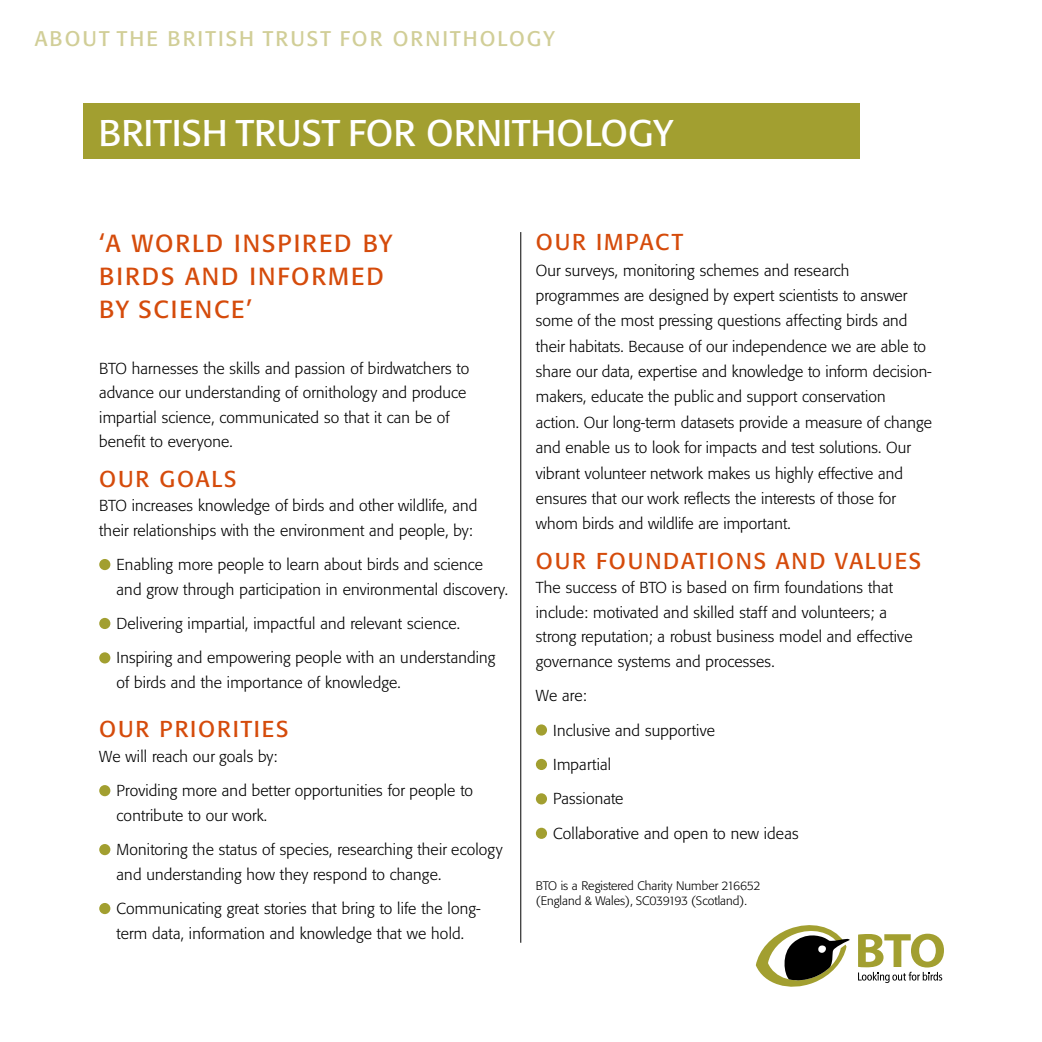
<style>
.page{position:relative;width:1042px;height:1042px;background:#fff}
.page>*{position:absolute;margin:0;border:0;box-sizing:border-box;transform-origin:0 0}
.t1{font:36.75px "Formata BQ";color:#fff}
.t2{font:24.5px/33.2px "Formata BQ";letter-spacing:.08em;color:#d54b0b}
.t3{font:22.75px "Formata BQ";letter-spacing:.08em;color:#d54b0b}
.t4{font:21px "Formata BQ";color:#d1ce97}
.t5{font:300 15.75px/25.4px "Formata BQ";letter-spacing:.01em;color:#000}
.t6{font:300 12.25px/14.7px "Formata BQ";color:#000}
</style>
<div class="page">
<div style="left:99px;top:559px;width:11px;height:11px;background:#a29f30;border-radius:50%"></div>
<div style="left:99px;top:618px;width:11px;height:11px;background:#a29f30;border-radius:50%"></div>
<div style="left:99px;top:652px;width:11px;height:11px;background:#a29f30;border-radius:50%"></div>
<div style="left:99px;top:785px;width:11px;height:11px;background:#a29f30;border-radius:50%"></div>
<div style="left:99px;top:844px;width:11px;height:11px;background:#a29f30;border-radius:50%"></div>
<div style="left:99px;top:903px;width:11px;height:11px;background:#a29f30;border-radius:50%"></div>
<div style="left:536px;top:724px;width:11px;height:11px;background:#a29f30;border-radius:50%"></div>
<div style="left:536px;top:759px;width:11px;height:11px;background:#a29f30;border-radius:50%"></div>
<div style="left:536px;top:793px;width:11px;height:11px;background:#a29f30;border-radius:50%"></div>
<div style="left:536px;top:828px;width:11px;height:11px;background:#a29f30;border-radius:50%"></div>
<svg style="left:756px;top:925px;width:94px;height:62px"></svg>
<svg style="left:858px;top:933px;width:86px;height:50px"></svg>
<hr style="left:520px;top:232px;width:1px;height:711px;background:#000">
<div style="left:84px;top:103px;width:776px;height:56px;background:#a29f30"></div>
<h3 class="t4" style="left:35px;top:26px;width:16px">ABOUT</h3>
<h3 class="t4" style="left:117px;top:26px;width:63px">THE BRITIS</h3>
<h3 class="t4" style="left:239px;top:26px;width:39px">H TRUST</h3>
<h3 class="t4" style="left:340px;top:26px;width:15px">FOR</h3>
<h3 class="t4" style="left:393px;top:26px;width:15px">ORNIT</h3>
<h3 class="t4" style="left:463px;top:26px;width:33px">HOLOGY</h3>
<h1 class="t1" style="left:98px;top:110px;width:18px">BRITIS</h1>
<h1 class="t1" style="left:202px;top:110px;width:56px">H TRUST</h1>
<h1 class="t1" style="left:348px;top:110px;width:23px">FOR</h1>
<h1 class="t1" style="left:426px;top:110px;width:22px">ORNIT</h1>
<h1 class="t1" style="left:530px;top:110px;width:51px">HOLOGY</h1>
<h2 class="t2" style="left:99px;top:226px;width:295px">‘A WORLD INSPIRED BY<br>BIRDS AND INFORMED<br>BY SCIENCE’</h2>
<p class="t5" style="left:99px;top:356px;width:371px;line-height:24.5px">BTO harnesses the skills and passion of birdwatchers to advance our understanding of ornithology and produce impartial science, communicated so that it can be of benefit to everyone.</p>
<h3 class="t3" style="left:99px;top:465px;width:139px">OUR GOALS</h3>
<p class="t5" style="left:99px;top:493px;width:380px;line-height:24.5px">BTO increases knowledge of birds and other wildlife, and their relationships with the environment and people, by:</p>
<p class="t5" style="left:117px;top:552px;width:393px;line-height:24.5px">Enabling more people to learn about birds and science and grow through participation in environmental discovery.</p>
<p class="t5" style="left:117px;top:606px;width:380px;line-height:34.5px">Delivering impartial, impactful and relevant science.<br>Inspiring and empowering people with an understanding</p>
<p class="t5" style="left:117px;top:670px;width:286px">of birds and the importance of knowledge.</p>
<h3 class="t3" style="left:99px;top:715px;width:191px">OUR PRIORITIES</h3>
<p class="t5" style="left:117px;top:739px;width:358px;line-height:34.5px;text-indent:-17px">We will reach our goals by:<br>Providing more and better opportunities for people to</p>
<p class="t5" style="left:117px;top:798px;width:387px;line-height:34.5px">contribute to our work.<br>Monitoring the status of species, researching their ecology</p>
<p class="t5" style="left:117px;top:857px;width:366px;line-height:34.5px">and understanding how they respond to change.<br>Communicating great stories that bring to life the long-</p>
<p class="t5" style="left:117px;top:920px;width:349px">term data, information and knowledge that we hold.</p>
<h3 class="t3" style="left:536px;top:228px;width:149px">OUR IMPACT</h3>
<p class="t5" style="left:536px;top:257px;width:397px">Our surveys, monitoring schemes and research programmes are designed by expert scientists to answer some of the most pressing questions affecting birds and their habitats. Because of our independence we are able to share our data, expertise and knowledge to inform decision&shy;makers, educate the public and support conservation action. Our long-term datasets provide a measure of change and enable us to look for impacts and test solutions. Our vibrant volunteer network makes us highly effective and ensures that our work reflects the interests of those for whom birds and wildlife are important.</p>
<h3 class="t3" style="left:536px;top:547px;width:387px">OUR FOUNDATIONS AND VALUES</h3>
<p class="t5" style="left:536px;top:575px;width:378px;line-height:24.5px">The success of BTO is based on firm foundations that include: motivated and skilled staff and volunteers; a strong reputation; a robust business model and effective governance systems and processes.</p>
<p class="t5" style="left:553px;top:678px;width:247px;line-height:34.5px;text-indent:-17px">We are:<br>Inclusive and supportive<br>Impartial<br>Passionate<br>Collaborative and open to new ideas</p>
<p class="t6" style="left:536px;top:878px;width:226px">BTO is a Registered Charity Number 216652 (England &amp; Wales), SC039193 (Scotland).</p>
</div>
